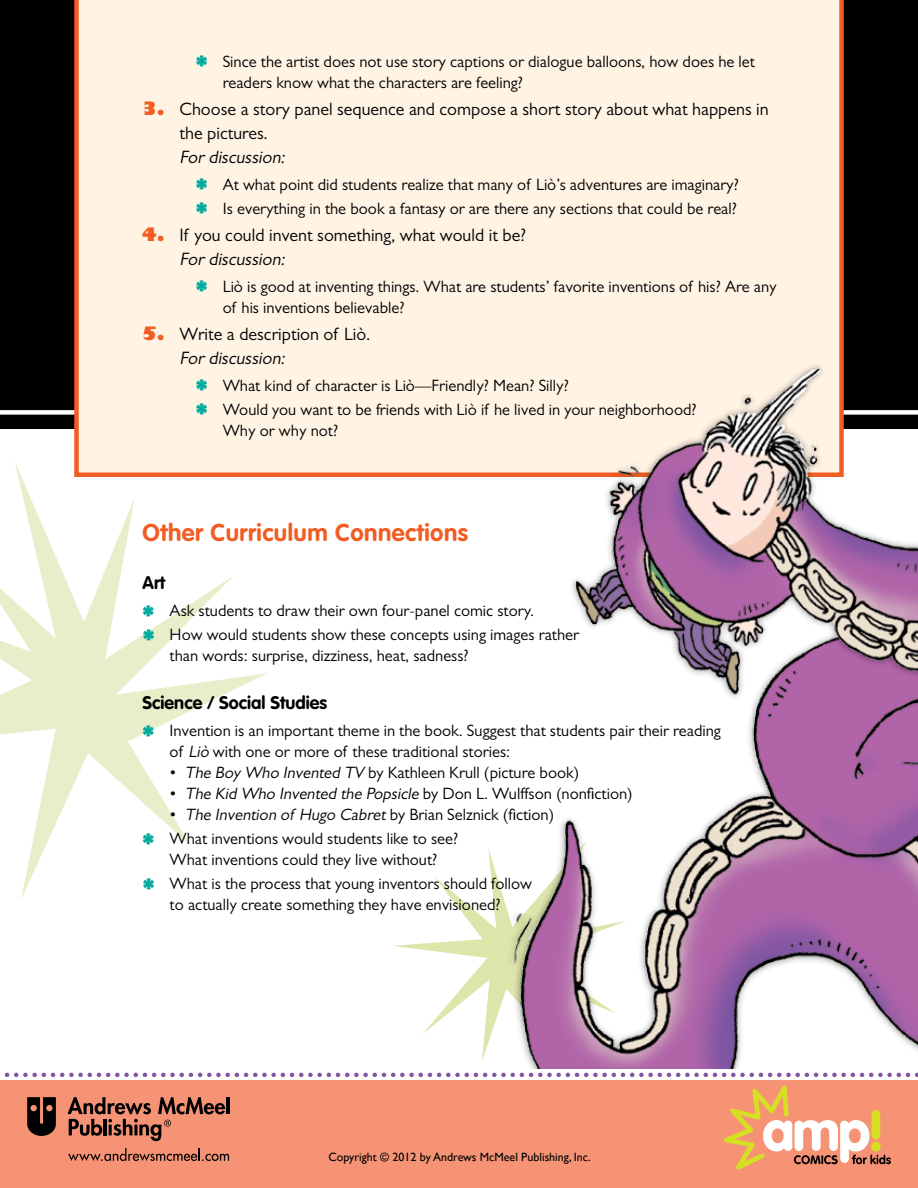
<style>
.page{position:relative;width:918px;height:1188px;background:#fff}
.page>*{position:absolute;margin:0;border:0;box-sizing:border-box;transform-origin:0 0}
.t1{font:700 24px "VAG Rounded";letter-spacing:.02em;color:#f15d22}
.t2{font:18px/24px "Gill Sans";color:#000}
.t3{font:700 18px "VAG Rounded";color:#000}
.t4{font:italic 18px "Gill Sans";color:#000}
.t5{font:16.5px/24px "Gill Sans";color:#000}
.t6{font:12px "Gill Sans";color:#000}
.s1{font-weight:800;color:#00a99d}
.s2{font-weight:800;color:#f15d22}
.s3{font-style:italic}
</style>
<div class="page">
<svg style="left:393px;top:848px;width:108px;height:213px"></svg>
<img style="left:501px;top:700px;width:417px;height:369px">
<svg style="left:0;top:462px;width:267px;height:437px"></svg>
<div style="left:0;top:0;width:918px;height:429px;background:#000"></div>
<div style="left:0;top:410px;width:918px;height:5px;background:#fff"></div>
<div style="left:72px;top:0;width:772px;height:479px;background:#fff3e4"></div>
<div style="left:0;top:1080px;width:918px;height:108px;background:#f69375"></div>
<hr style="left:226px;top:1097px;width:4px;height:17px;background:#000">
<svg style="left:27px;top:1097px;width:29px;height:39px"></svg>
<svg style="left:68px;top:1097px;width:157px;height:44px"></svg>
<svg style="left:68px;top:1148px;width:161px;height:13px"></svg>
<svg style="left:4px;top:1073px;width:914px;height:4px"></svg>
<svg style="left:724px;top:1085px;width:167px;height:85px"></svg>
<img style="left:568px;top:359px;width:350px;height:340px">
<p class="t5" style="left:223px;top:51px;width:534px;line-height:21px;text-indent:-27px"><span class="s1">*</span> Since the artist does not use story captions or dialogue balloons, how does he let readers know what the characters are feeling?</p>
<p class="t2" style="left:180px;top:97px;width:591px;text-indent:-38px"><span class="s2">3.</span> Choose a story panel sequence and compose a short story about what happens in the pictures.</p>
<p class="t4" style="left:180px;top:146px;width:110px">Fordiscussion:</p>
<p class="t5" style="left:196px;top:172px;width:545px"><span class="s1">*</span> At what point did students realize that many of Liò’s adventures are imaginary? <span class="s1">*</span> Is everything in the book a fantasy or are there any sections that could be real?</p>
<p class="t2" style="left:180px;top:223px;width:348px;text-indent:-38px"><span class="s2">4.</span> If you could invent something, what would it be?<br><span class="s3">Fordiscussion:</span></p>
<p class="t5" style="left:223px;top:276px;width:555px;line-height:21px;text-indent:-27px"><span class="s1">*</span> Liò is good at inventing things. What are students’ favorite inventions of his? Are any of his inventions believable?</p>
<p class="t2" style="left:180px;top:322px;width:193px;text-indent:-38px"><span class="s2">5.</span> Write a description of Liò.<br><span class="s3">Fordiscussion:</span></p>
<p class="t5" style="left:196px;top:373px;width:503px"><span class="s1">*</span> What kind of character is Liò—Friendly? Mean? Silly?<br><span class="s1">*</span> Would you want to be friends with Liò if he lived in your neighborhood?</p>
<p class="t5" style="left:223px;top:418px;width:117px">Why or why not?</p>
<h1 class="t1" style="left:143px;top:519px;width:327px">Other Curriculum Connections</h1>
<p class="t3" style="left:143px;top:573px;width:24px">Art</p>
<p class="t5" style="left:143px;top:599px;width:438px"><span class="s1">*</span> Ask students to draw their own four-panel comic story.<br><span class="s1">*</span> How would students show these concepts using images rather</p>
<p class="t5" style="left:170px;top:644px;width:301px">than words: surprise, dizziness, heat, sadness?</p>
<p class="t3" style="left:143px;top:693px;width:186px">Science / Social Studies</p>
<p class="t5" style="left:170px;top:720px;width:553px;line-height:21px;text-indent:-27px"><span class="s1">*</span> Invention is an important theme in the book. Suggest that students pair their reading of <span class="s3">Liò</span> with one or more of these traditional stories:</p>
<p class="t5" style="left:170px;top:761px;width:411px">• <span class="s3">The Boy Who Invented TV</span> by Kathleen Krull (picture book)</p>
<p class="t5" style="left:170px;top:782px;width:465px">• <span class="s3">The Kid Who Invented the Popsicle</span> by D o n L . Wu l ffs o n ( n o n fi ct i o n )</p>
<p class="t5" style="left:143px;top:803px;width:413px;text-indent:27px">• <span class="s3">The Invention of Hugo Cabret</span>by Brian Selznick (fiction) <span class="s1">*</span> What inventions would students like to see?</p>
<p class="t5" style="left:143px;top:848px;width:391px;text-indent:27px">What inventions could they live without?<br><span class="s1">*</span> What is the process that young inventors should follow</p>
<p class="t5" style="left:170px;top:893px;width:333px">to actually create something they have envisioned?</p>
<p class="t6" style="left:328px;top:1150px;width:264px">Copyright © 2012 by Andrews McMeel Publishing, Inc.</p>
</div>
